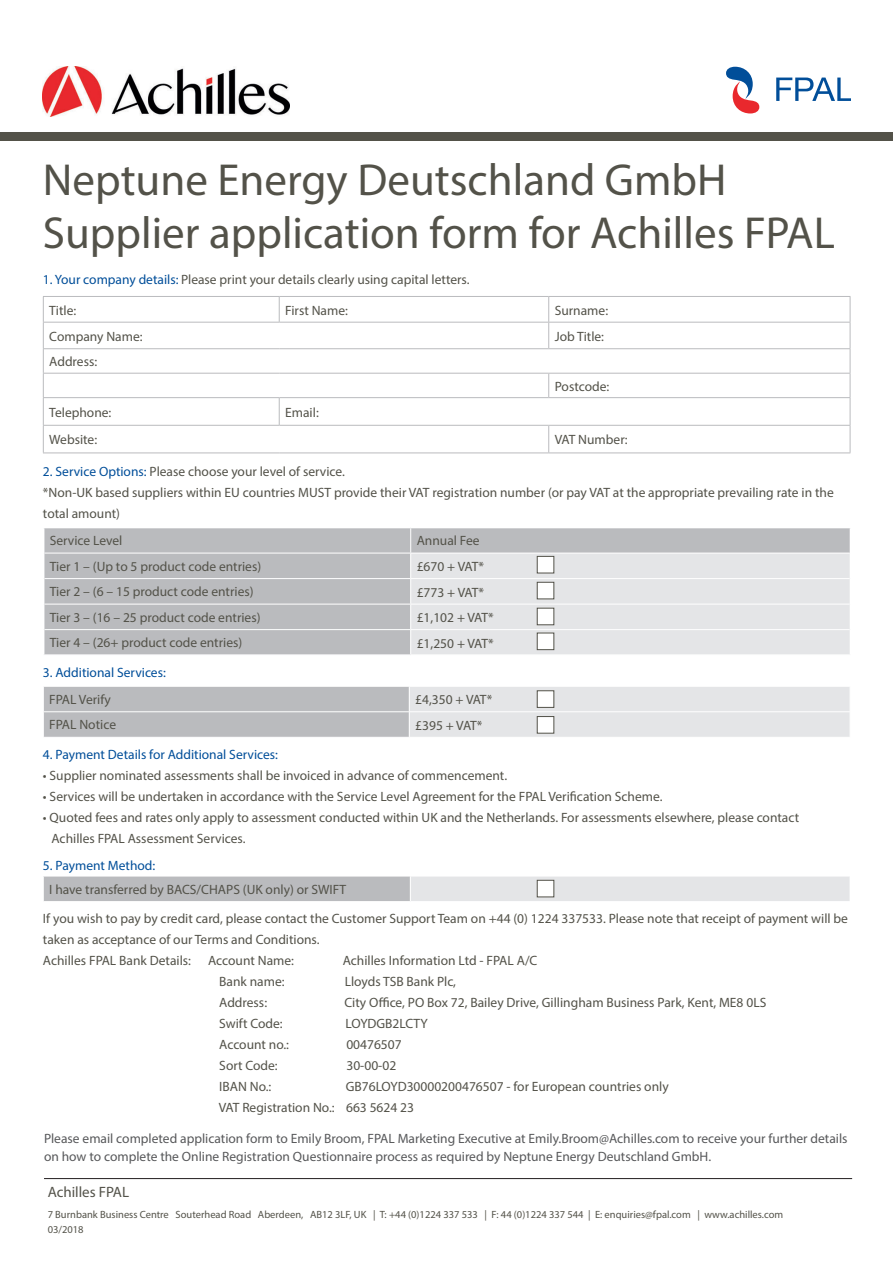
<style>
.page{position:relative;width:893px;height:1263px;background:#fff}
.page>*{position:absolute;margin:0;border:0;box-sizing:border-box;transform-origin:0 0}
.t1{font:45px/52.5px "Myriad Pro";color:#535249}
.t2{font:15px "Myriad Pro";color:#535249}
.t3{font:13.5px/21px "Myriad Pro";color:#535249}
.t4{font:13.5px/18px "Myriad Pro";color:#57585a}
.t5{font:13.5px "Myriad Pro";color:#014e99}
.t6{font:10.5px/14.5px "Myriad Pro";color:#535249}
.s1{color:#014e99}
</style>
<div class="page">
<svg style="left:43px;top:297px;width:1px;height:155px"></svg>
<hr style="left:43px;top:296px;width:236px;height:1px;background:#babbbe">
<hr style="left:279px;top:296px;width:270px;height:1px;background:#babbbe">
<hr style="left:549px;top:296px;width:301px;height:1px;background:#babbbe">
<svg style="left:279px;top:297px;width:1px;height:25px"></svg>
<svg style="left:548px;top:297px;width:1px;height:51px"></svg>
<svg style="left:548px;top:374px;width:1px;height:23px"></svg>
<svg style="left:279px;top:398px;width:1px;height:27px"></svg>
<svg style="left:548px;top:426px;width:1px;height:26px"></svg>
<svg style="left:850px;top:297px;width:1px;height:155px"></svg>
<hr style="left:43px;top:322px;width:236px;height:1px;background:#babbbe">
<hr style="left:279px;top:322px;width:270px;height:1px;background:#babbbe">
<hr style="left:549px;top:322px;width:301px;height:1px;background:#babbbe">
<hr style="left:43px;top:348px;width:236px;height:1px;background:#babbbe">
<hr style="left:279px;top:348px;width:270px;height:1px;background:#babbbe">
<hr style="left:549px;top:348px;width:301px;height:1px;background:#babbbe">
<hr style="left:43px;top:373px;width:236px;height:1px;background:#babbbe">
<hr style="left:279px;top:373px;width:270px;height:1px;background:#babbbe">
<hr style="left:549px;top:373px;width:301px;height:1px;background:#babbbe">
<hr style="left:43px;top:397px;width:236px;height:1px;background:#babbbe">
<hr style="left:279px;top:397px;width:270px;height:1px;background:#babbbe">
<hr style="left:549px;top:397px;width:301px;height:1px;background:#babbbe">
<hr style="left:43px;top:425px;width:236px;height:1px;background:#babbbe">
<hr style="left:279px;top:425px;width:270px;height:1px;background:#babbbe">
<hr style="left:549px;top:425px;width:301px;height:1px;background:#babbbe">
<hr style="left:43px;top:452px;width:236px;height:1px;background:#babbbe">
<hr style="left:279px;top:452px;width:270px;height:1px;background:#babbbe">
<hr style="left:549px;top:452px;width:301px;height:1px;background:#babbbe">
<div style="left:44px;top:528px;width:366px;height:126px;background:#babbbe"></div>
<hr style="left:44px;top:553px;width:367px;height:1px;background:#fff">
<hr style="left:44px;top:578px;width:367px;height:1px;background:#fff">
<hr style="left:44px;top:604px;width:367px;height:1px;background:#fff">
<hr style="left:44px;top:629px;width:367px;height:1px;background:#fff">
<svg style="left:410px;top:528px;width:440px;height:126px"></svg>
<svg style="left:43px;top:686px;width:807px;height:51px"></svg>
<div style="left:43px;top:876px;width:367px;height:25px;background:#babbbe"></div>
<div style="left:410px;top:876px;width:440px;height:25px;background:#e4e5e7"></div>
<hr style="left:43px;top:876px;width:367px;height:1px;background:#fff">
<svg style="left:43px;top:876px;width:1px;height:25px"></svg>
<hr style="left:410px;top:876px;width:440px;height:1px;background:#fff">
<svg style="left:410px;top:877px;width:1px;height:24px"></svg>
<div style="left:0;top:132px;width:893px;height:8px;background:#535249"></div>
<div style="left:537px;top:556px;width:17px;height:17px;background:#fff;border:1px solid #535249"></div>
<div style="left:537px;top:582px;width:17px;height:17px;background:#fff;border:1px solid #535249"></div>
<div style="left:537px;top:608px;width:17px;height:17px;background:#fff;border:1px solid #535249"></div>
<div style="left:537px;top:633px;width:17px;height:17px;background:#fff;border:1px solid #535249"></div>
<div style="left:537px;top:716px;width:17px;height:17px;background:#fff;border:1px solid #535249"></div>
<div style="left:537px;top:690px;width:17px;height:18px;background:#fff;border:1px solid #535249"></div>
<svg style="left:776px;top:78px;width:74px;height:23px"></svg>
<svg style="left:726px;top:67px;width:33px;height:46px"></svg>
<hr style="left:44px;top:1178px;width:808px;height:1px;background:#231f20">
<div style="left:537px;top:880px;width:17px;height:17px;background:#fff;border:1px solid #535249"></div>
<img style="left:43px;top:67px;width:247px;height:49px">
<h1 class="t1" style="left:43px;top:153px;width:793px">Neptune Energy Deutschland GmbH<br>Supplier application form for Achilles FPAL</h1>
<p class="t3" style="left:43px;top:269px;width:428px"><span class="s1">1. Your company details:</span> Please print your details clearly using capital letters.</p>
<p class="t3" style="left:49px;top:299px;width:28px">Title:</p>
<p class="t3" style="left:285px;top:299px;width:64px">First Name:</p>
<p class="t3" style="left:555px;top:299px;width:55px">Surname:</p>
<p class="t3" style="left:49px;top:325px;width:95px">Company Name:</p>
<p class="t3" style="left:555px;top:325px;width:51px">Job Title:</p>
<p class="t3" style="left:49px;top:351px;width:49px">Address:</p>
<p class="t3" style="left:555px;top:375px;width:56px">Postcode:</p>
<p class="t3" style="left:49px;top:401px;width:64px">Telephone:</p>
<p class="t3" style="left:285px;top:401px;width:35px">Email:</p>
<p class="t3" style="left:49px;top:429px;width:49px">Website:</p>
<p class="t3" style="left:555px;top:429px;width:74px">VAT Number:</p>
<p class="t3" style="left:43px;top:461px;width:792px"><span class="s1">2. Service Options:</span> Please choose your level of service.<br>*Non-UK based suppliers within EU countries MUST provide their VAT registration number (or pay VAT at the appropriate prevailing rate in the total amount)</p>
<p class="t3" style="left:50px;top:530px;width:74px">Service Level</p>
<p class="t3" style="left:417px;top:530px;width:64px">Annual Fee</p>
<p class="t3" style="left:50px;top:555px;width:213px">Tier 1 – (Up to 5 product code entries)</p>
<p class="t3" style="left:417px;top:556px;width:69px">£670 + VAT*</p>
<p class="t3" style="left:50px;top:581px;width:205px">Tier 2 – (6 – 15 product code entries)</p>
<p class="t3" style="left:417px;top:581px;width:69px">£773 + VAT*</p>
<p class="t3" style="left:50px;top:606px;width:212px">Tier 3 – (16 – 25 product code entries)</p>
<p class="t3" style="left:417px;top:607px;width:79px">£1,102 + VAT*</p>
<p class="t3" style="left:50px;top:632px;width:194px">Tier 4 – (26+ product code entries)</p>
<p class="t3" style="left:417px;top:632px;width:79px">£1,250 + VAT*</p>
<p class="t5" style="left:43px;top:664px;width:124px">3. Additional Services:</p>
<p class="t3" style="left:49px;top:689px;width:63px">FPAL Verify</p>
<p class="t3" style="left:415px;top:689px;width:79px">£4,350 + VAT*</p>
<p class="t3" style="left:49px;top:714px;width:68px">FPAL Notice</p>
<p class="t3" style="left:415px;top:715px;width:69px">£395 + VAT*</p>
<p class="t5" style="left:43px;top:746px;width:237px">4. Payment Details for Additional Services:</p>
<p class="t3" style="left:43px;top:764px;width:466px">• Supplier nominated assessments shall be invoiced in advance of commencement.</p>
<p class="t3" style="left:43px;top:785px;width:621px">• Services will be undertaken in accordance with the Service Level Agreement for the FPAL Verification Scheme.</p>
<p class="t3" style="left:52px;top:806px;width:749px;text-indent:-9px">• Quoted fees and rates only apply to assessment conducted within UK and the Netherlands. For assessments elsewhere, please contact<br>Achilles FPAL Assessment Services.</p>
<p class="t5" style="left:43px;top:857px;width:114px">5. Payment Method:</p>
<p class="t3" style="left:43px;top:874px;width:807px;line-height:29.2px;text-indent:6px">I have transferred by BACS/CHAPS (UK only) or SWIFT<br>If you wish to pay by credit card, please contact the Customer Support Team on +44 (0) 1224 337533. Please note that receipt of payment will be</p>
<p class="t3" style="left:43px;top:929px;width:278px">taken as acceptance of our Terms and Conditions.<br>Achilles FPAL Bank Details:</p>
<p class="t3" style="left:208px;top:950px;width:87px">Account Name:</p>
<p class="t3" style="left:343px;top:950px;width:196px">Achilles Information Ltd - FPAL A/C</p>
<p class="t3" style="left:219px;top:971px;width:67px">Bank name:</p>
<p class="t3" style="left:345px;top:971px;width:113px">Lloyds TSB Bank Plc,</p>
<p class="t3" style="left:219px;top:992px;width:49px">Address:</p>
<p class="t3" style="left:344px;top:992px;width:423px">City Office, PO Box 72, Bailey Drive, Gillingham Business Park, Kent, ME8 0LS</p>
<p class="t3" style="left:219px;top:1013px;width:65px">Swift Code:</p>
<p class="t3" style="left:346px;top:1013px;width:84px">LOYDGB2LCTY</p>
<p class="t3" style="left:219px;top:1034px;width:71px">Account no.:</p>
<p class="t3" style="left:346px;top:1034px;width:57px">00476507</p>
<p class="t3" style="left:219px;top:1055px;width:60px">Sort Code:</p>
<p class="t3" style="left:346px;top:1055px;width:51px">30-00-02</p>
<p class="t3" style="left:219px;top:1076px;width:54px">IBAN No.:</p>
<p class="t3" style="left:219px;top:1076px;width:451px;text-indent:127px">GB76LOYD30000200476507 - for European countries only<br>VAT Registration No.: 663 5624 23</p>
<p class="t4" style="left:44px;top:1130px;width:805px">Please email completed application form to Emily Broom, FPAL Marketing Executive at Emily.Broom@Achilles.com to receive your further details on how to complete the Online Registration Questionnaire process as required by Neptune Energy Deutschland GmbH.</p>
<p class="t2" style="left:48px;top:1183px;width:83px">Achilles FPAL</p>
<p class="t6" style="left:48px;top:1207px;width:737px">7 Burnbank Business Centre Souterhead Road Aberdeen, AB12 3LF, UK | T: +44 (0)1224 337 533 | F: 44 (0)1224 337 544 | E: enquiries@fpal.com | www.achilles.com<br>03/2018</p>
</div>
